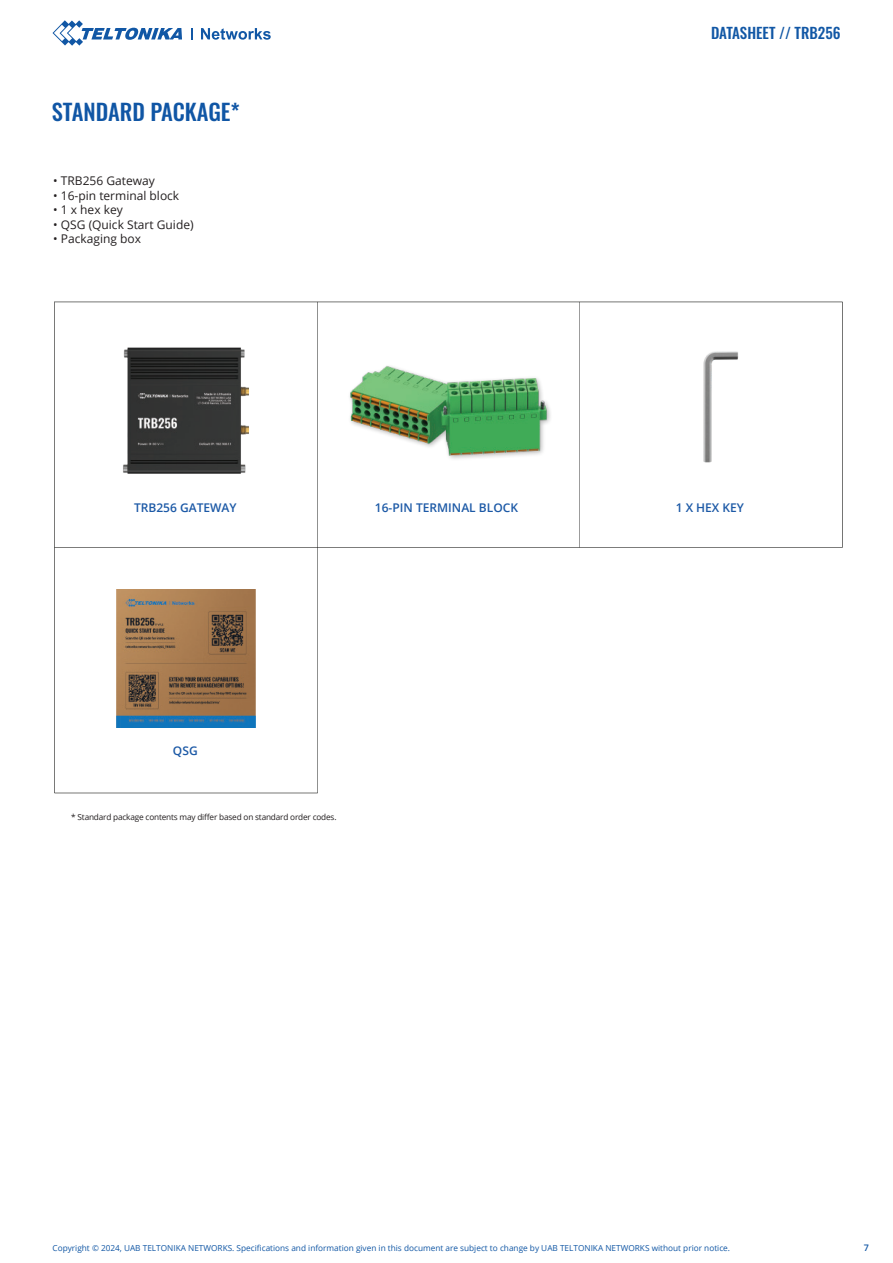
<style>
.page{position:relative;width:893px;height:1263px;background:#fff}
.page>*{position:absolute;margin:0;border:0;box-sizing:border-box;transform-origin:0 0}
.t1{font:22.5px "Oswald";color:#1056a5}
.t2{font:15px "Oswald";color:#1157a5}
.t3{font:12px "Open Sans";color:#231f20}
.t4{font:600 12px "Open Sans";color:#1c59a6}
.t5{font:600 9px "Open Sans";color:#1056a5}
.t6{font:8.25px "Open Sans";color:#1157a5}
.t7{font:8.25px "Open Sans";letter-spacing:-.02em;color:#231f20}
</style>
<div class="page">
<svg style="left:53px;top:20px;width:129px;height:26px"></svg>
<svg style="left:191px;top:28px;width:2px;height:12px"></svg>
<svg style="left:201px;top:28px;width:70px;height:12px"></svg>
<hr style="left:54px;top:547px;width:788px;height:1px;background:#040503">
<hr style="left:54px;top:793px;width:264px;height:1px;background:#040503">
<hr style="left:579px;top:302px;width:1px;height:245px;background:#040503">
<hr style="left:317px;top:302px;width:1px;height:491px;background:#040503">
<hr style="left:842px;top:302px;width:1px;height:245px;background:#040503">
<img style="left:703px;top:351px;width:36px;height:112px">
<img style="left:353px;top:366px;width:198px;height:93px">
<img style="left:117px;top:589px;width:138px;height:138px">
<img style="left:54px;top:301px;width:299px;height:279px">
<h1 class="t1" style="left:52px;top:92px;width:189px">STANDARD PACKAGE*</h1>
<h3 class="t3" style="left:53px;top:173px;width:103px">• TRB256 Gateway</h3>
<h3 class="t3" style="left:53px;top:187px;width:128px">• 16-pin terminal block</h3>
<h3 class="t3" style="left:53px;top:202px;width:71px">• 1 x hex key</h3>
<h3 class="t3" style="left:53px;top:216px;width:142px">• QSG (Quick Start Guide)</h3>
<h3 class="t3" style="left:53px;top:230px;width:89px">• Packaging box</h3>
<h3 class="t4" style="left:134px;top:500px;width:104px">TRB256 GATEWAY</h3>
<h3 class="t4" style="left:375px;top:500px;width:145px">16-PIN TERMINAL BLOCK</h3>
<h3 class="t4" style="left:173px;top:743px;width:26px">QSG</h3>
<p class="t7" style="left:71px;top:811px;width:267px">* Standard package contents may differ based on standard order codes.</p>
<h2 class="t2" style="left:711px;top:19px;width:131px">DATASHEET // TRB256</h2>
<h3 class="t4" style="left:676px;top:500px;width:70px">1 X HEX KEY</h3>
<p class="t6" style="left:53px;top:1242px;width:679px">Copyright © 2024, UAB TELTONIKA NETWORKS. Specifications and information given in this document are subject to change by UAB TELTONIKA NETWORKS without prior notice.</p>
<p class="t5" style="left:864px;top:1241px;width:7px">7</p>
</div>
